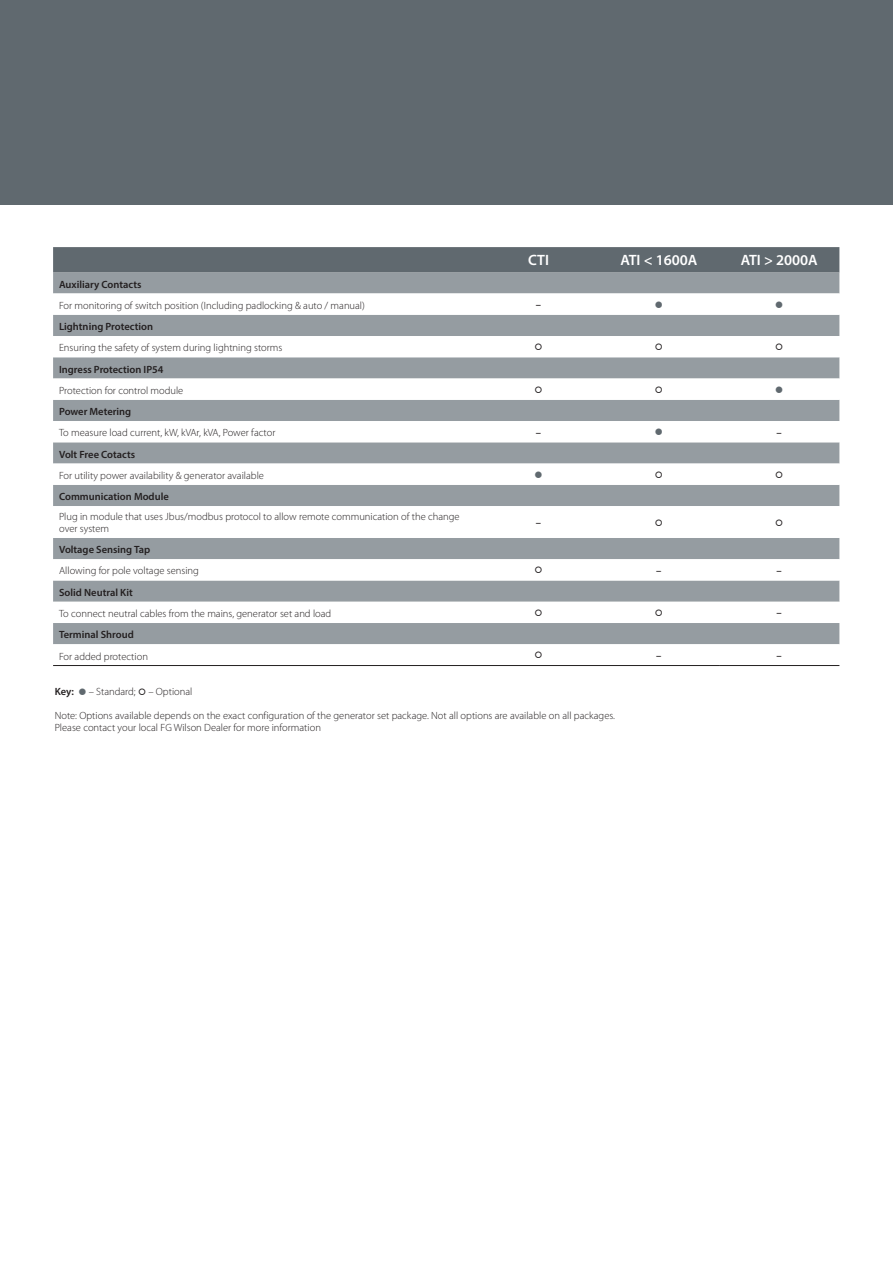
<style>
.page{position:relative;width:893px;height:1263px;background:#fff}
.page>*{position:absolute;margin:0;border:0;box-sizing:border-box;transform-origin:0 0}
.t1{font:600 15px "Myriad Pro";color:#fff}
.t2{font:300 10.5px/12px "Myriad Pro";color:#231f20}
.t3{font:600 10.5px "Myriad Pro";color:#231f20}
</style>
<div class="page">
<div style="left:0;top:0;width:893px;height:205px;background:#60696f"></div>
<svg style="left:53px;top:247px;width:786px;height:26px;background:#626b71"></svg>
<div style="left:53px;top:273px;width:786px;height:21px;background:#959ca1"></div>
<svg style="left:53px;top:315px;width:786px;height:329px;fill:#979ea3"></svg>
<hr style="left:53px;top:665px;width:666px;height:1px;background:#231f20">
<hr style="left:719px;top:665px;width:120px;height:1px;background:#231f20">
<svg style="left:535px;top:344px;width:7px;height:6px"></svg>
<svg style="left:656px;top:344px;width:6px;height:6px"></svg>
<svg style="left:776px;top:344px;width:6px;height:6px"></svg>
<svg style="left:535px;top:386px;width:7px;height:7px"></svg>
<svg style="left:656px;top:386px;width:6px;height:7px"></svg>
<svg style="left:776px;top:386px;width:6px;height:7px"></svg>
<svg style="left:656px;top:429px;width:6px;height:6px"></svg>
<svg style="left:535px;top:471px;width:7px;height:7px"></svg>
<svg style="left:656px;top:471px;width:6px;height:7px"></svg>
<svg style="left:776px;top:471px;width:6px;height:7px"></svg>
<svg style="left:656px;top:519px;width:6px;height:7px"></svg>
<svg style="left:776px;top:519px;width:6px;height:7px"></svg>
<svg style="left:535px;top:567px;width:7px;height:6px"></svg>
<svg style="left:535px;top:609px;width:7px;height:7px"></svg>
<svg style="left:656px;top:609px;width:6px;height:7px"></svg>
<h1 class="t1" style="left:528px;top:255px;width:22px">CTI</h1>
<h1 class="t1" style="left:620px;top:255px;width:79px">ATI &lt; 1600A</h1>
<h1 class="t1" style="left:741px;top:255px;width:79px">ATI &gt; 2000A</h1>
<p class="t3" style="left:59px;top:280px;width:84px">Auxiliary Contacts</p>
<p class="t2" style="left:59px;top:300px;width:307px">For monitoring of switch position (Including padlocking &amp; auto / manual)</p>
<p class="t3" style="left:536px;top:301px;width:7px">–</p>
<p class="t3" style="left:59px;top:323px;width:95px">Lightning Protection</p>
<p class="t2" style="left:59px;top:342px;width:225px">Ensuring the safety of system during lightning storms</p>
<p class="t3" style="left:59px;top:365px;width:106px">Ingress Protection IP54</p>
<p class="t2" style="left:59px;top:385px;width:126px">Protection for control module</p>
<p class="t3" style="left:59px;top:408px;width:74px">Power Metering</p>
<p class="t2" style="left:59px;top:428px;width:218px">To measure load current, kW, kVAr, kVA, Power factor</p>
<p class="t3" style="left:536px;top:428px;width:7px">–</p>
<p class="t3" style="left:776px;top:428px;width:7px">–</p>
<p class="t3" style="left:59px;top:450px;width:78px">Volt Free Cotacts</p>
<p class="t2" style="left:59px;top:470px;width:206px">For utility power availability &amp; generator available</p>
<p class="t3" style="left:59px;top:493px;width:111px">Communication Module</p>
<p class="t2" style="left:59px;top:511px;width:402px">Plug in module that uses Jbus/modbus protocol to allow remote communication of the change over system</p>
<p class="t3" style="left:536px;top:518px;width:7px">–</p>
<p class="t3" style="left:59px;top:546px;width:93px">Voltage Sensing Tap</p>
<p class="t2" style="left:59px;top:566px;width:141px">Allowing for pole voltage sensing</p>
<p class="t3" style="left:656px;top:566px;width:7px">–</p>
<p class="t3" style="left:776px;top:566px;width:7px">–</p>
<p class="t3" style="left:59px;top:588px;width:75px">Solid Neutral Kit</p>
<p class="t2" style="left:59px;top:608px;width:274px">To connect neutral cables from the mains, generator set and load</p>
<p class="t3" style="left:776px;top:609px;width:7px">–</p>
<p class="t3" style="left:59px;top:631px;width:76px">Terminal Shroud</p>
<p class="t2" style="left:59px;top:651px;width:90px">For added protection</p>
<p class="t3" style="left:656px;top:651px;width:7px">–</p>
<p class="t3" style="left:776px;top:651px;width:7px">–</p>
<p class="t3" style="left:55px;top:688px;width:21px">Key:</p>
<p class="t2" style="left:89px;top:687px;width:105px">– Standard; – Optional</p>
<p class="t2" style="left:55px;top:711px;width:562px">Note: Options available depends on the exact configuration of the generator set package. Not all options are available on all packages.<br>Please contact your local FG Wilson Dealer for more information</p>
</div>
